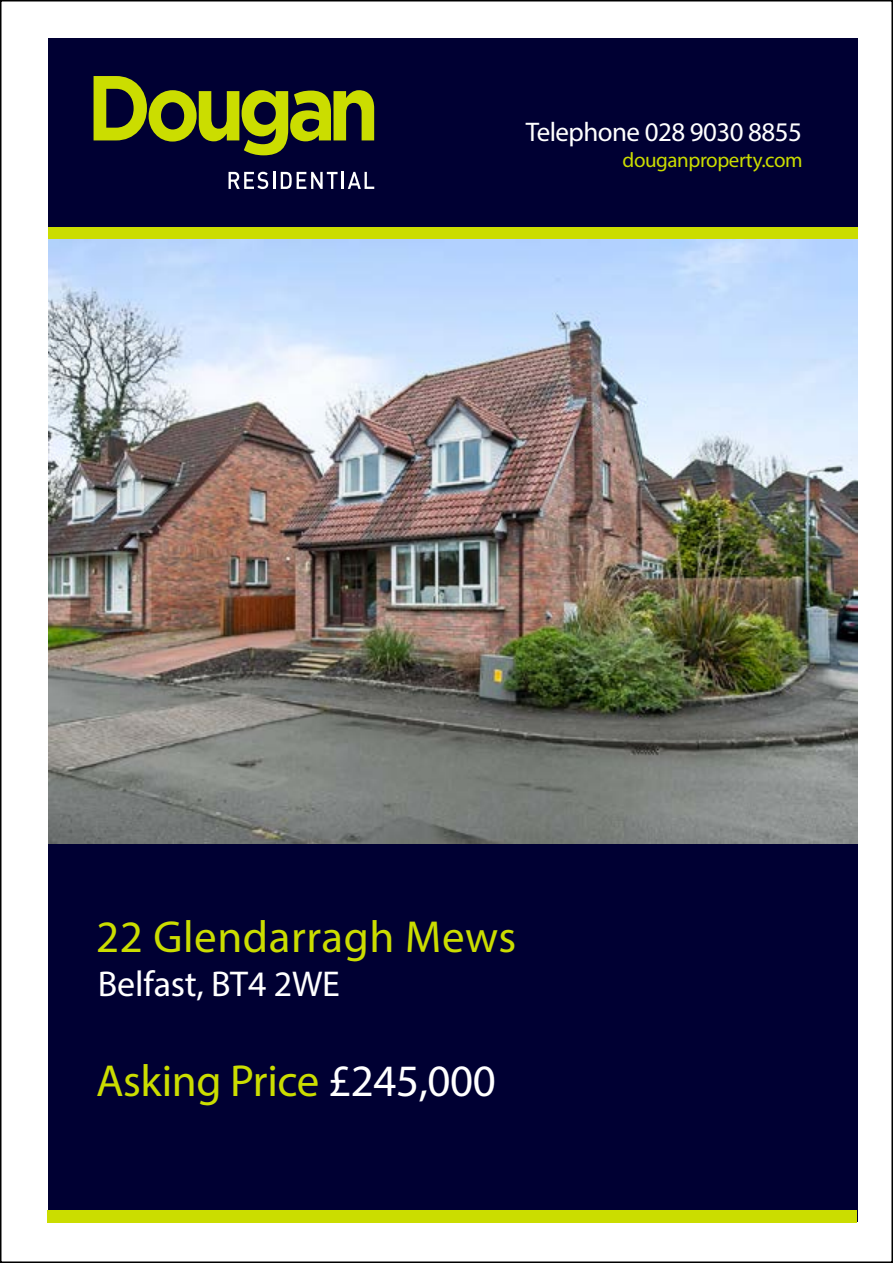
<style>
.page{position:relative;width:893px;height:1263px;background:#fff}
.page>*{position:absolute;margin:0;border:0;box-sizing:border-box;transform-origin:0 0}
.t1{font:45px "Myriad Pro";letter-spacing:.005em;color:#cbdd00}
.t2{font:36px "Myriad Pro";letter-spacing:-.005em;color:#fff}
.t3{font:27px "Myriad Pro";letter-spacing:-.02em;color:#fff}
.t4{font:21px "Myriad Pro";letter-spacing:-.02em;color:#cbdd00}
.s1{color:#fff}
</style>
<div class="page">
<div style="left:48px;top:38px;width:809px;height:189px;background:#003"></div>
<svg style="left:94px;top:76px;width:280px;height:79px"></svg>
<svg style="left:229px;top:172px;width:46px;height:17px"></svg>
<svg style="left:281px;top:172px;width:93px;height:17px"></svg>
<div style="left:48px;top:227px;width:809px;height:12px;background:#cbdd00"></div>
<img style="left:48px;top:239px;width:809px;height:606px">
<div style="left:48px;top:845px;width:809px;height:377px;background:#003"></div>
<div style="left:48px;top:1210px;width:809px;height:12px;background:#cbdd00"></div>
<p class="t3" style="left:526px;top:116px;width:278px">Telephone 028 9030 8855</p>
<p class="t4" style="left:623px;top:147px;width:182px">douganproperty.com</p>
<p class="t1" style="left:96px;top:909px;width:422px">22 Glendarragh Mews</p>
<p class="t2" style="left:98px;top:961px;width:244px">Belfast, BT4 2WE</p>
<p class="t1" style="left:96px;top:1053px;width:401px">Asking Price <span class="s1">£245,000</span></p>
</div>
